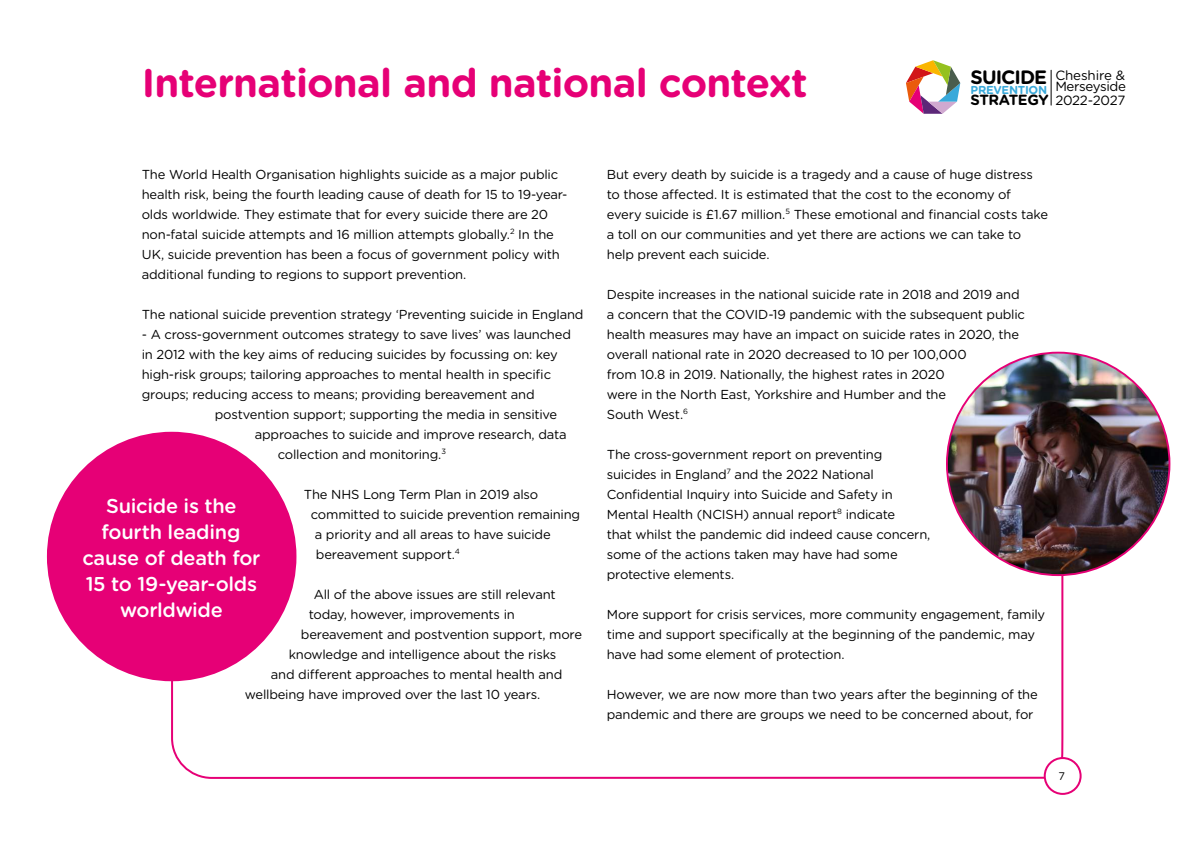
<style>
.page{position:relative;width:1191px;height:842px;background:#fff}
.page>*{position:absolute;margin:0;border:0;box-sizing:border-box;transform-origin:0 0}
.t1{font:700 40px "Gotham Rounded";letter-spacing:-.02em;color:#e60076}
.t2{font:500 20px/26px "Gotham Rounded";letter-spacing:-.015em;color:#fff;text-align:center}
.t3{font:700 19.4px "Gotham Rounded";letter-spacing:-.05em;color:#000}
.t4{font:700 14.8px "Gotham Rounded";letter-spacing:-.025em;color:#000}
.t5{font:13.4px/11.3px "Gotham Rounded";letter-spacing:-.025em;color:#000}
.t6{font:13px/20px "Gotham Rounded";letter-spacing:-.015em;color:#000}
.t7{font:700 11.5px "Gotham Rounded";letter-spacing:-.025em;color:#3aa9da}
.t8{font:11px "Gotham Rounded";color:#000}
</style>
<div class="page">
<svg style="left:170px;top:516px;width:894px;height:263px"></svg>
<div style="left:1044px;top:758px;width:36px;height:36px;background:#fff;border-radius:50%"></div>
<div style="left:1043px;top:757px;width:38px;height:38px;border:2px solid #e60076;border-radius:50%"></div>
<hr style="left:1050px;top:70px;width:1px;height:35px;background:#000">
<svg style="left:906px;top:60px;width:54px;height:54px"></svg>
<div style="left:48px;top:433px;width:247px;height:247px;background:#e60076;border-radius:50%"></div>
<img style="left:947px;top:353px;width:222px;height:222px;border-radius:111px">
<h1 class="t1" style="left:142px;top:54px;width:667px">International and national context</h1>
<p class="t5" style="left:1055px;top:69px;width:72px">Cheshire &amp;<br>Merseyside</p>
<p class="t5" style="left:1055px;top:94px;width:71px">2022-2027</p>
<h3 class="t3" style="left:970px;top:63px;width:78px">SUICIDE</h3>
<p class="t7" style="left:970px;top:81px;width:78px">PREVENTION</p>
<p class="t4" style="left:970px;top:89px;width:79px">STRATEGY</p>
<p class="t6" style="left:142px;top:164px;width:427px">The World Health Organisation highlights suicide as a major public health risk, being the fourth leading cause of death for 15 to 19-year&shy;olds worldwide. They estimate that for every suicide there are 20 non-fatal suicide attempts and 16 million attempts globally.<sup>2</sup> In the UK, suicide prevention has been a focus of government policy with additional funding to regions to support prevention.</p>
<p class="t6" style="left:142px;top:304px;width:443px">The national suicide prevention strategy ‘Preventing suicide in England</p>
<p class="t6" style="left:142px;top:324px;width:431px">- A cross-government outcomes strategy to save lives’ was launched</p>
<p class="t6" style="left:142px;top:344px;width:417px">in 2012 with the key aims of reducing suicides by focussing on: key</p>
<p class="t6" style="left:142px;top:364px;width:411px">high-risk groups; tailoring approaches to mental health in specific</p>
<p class="t6" style="left:142px;top:384px;width:394px">groups; reducing access to means; providing bereavement and</p>
<p class="t6" style="left:215px;top:404px;width:344px">postvention support; supporting the media in sensitive</p>
<p class="t6" style="left:255px;top:424px;width:313px">approaches to suicide and improve research, data</p>
<p class="t6" style="left:278px;top:444px;width:170px">collection and monitoring.<sup>3</sup></p>
<p class="t6" style="left:304px;top:484px;width:236px">The NHS Long Term Plan in 2019 also</p>
<p class="t6" style="left:311px;top:504px;width:271px">committed to suicide prevention remaining</p>
<p class="t6" style="left:315px;top:524px;width:237px">a priority and all areas to have suicide</p>
<p class="t6" style="left:316px;top:544px;width:145px">bereavement support.<sup>4</sup></p>
<p class="t6" style="left:314px;top:584px;width:243px">All of the above issues are still relevant</p>
<p class="t6" style="left:309px;top:604px;width:207px">today, however, improvements in</p>
<p class="t6" style="left:301px;top:624px;width:283px">bereavement and postvention support, more</p>
<p class="t6" style="left:289px;top:644px;width:269px">knowledge and intelligence about the risks</p>
<p class="t6" style="left:271px;top:664px;width:293px">and different approaches to mental health and</p>
<p class="t6" style="left:245px;top:684px;width:297px">wellbeing have improved over the last 10 years.</p>
<h2 class="t2" style="left:82px;top:492px;width:180px">Suicide is the fourth leading cause of death for<br>15 to 19-year-olds worldwide</h2>
<p class="t6" style="left:607px;top:164px;width:443px">But every death by suicide is a tragedy and a cause of huge distress to those affected. It is estimated that the cost to the economy of every suicide is £1.67 million.<sup>5</sup> These emotional and financial costs take a toll on our communities and yet there are actions we can take to help prevent each suicide.</p>
<p class="t6" style="left:607px;top:284px;width:419px">Despite increases in the national suicide rate in 2018 and 2019 and a concern that the COVID-19 pandemic with the subsequent public health measures may have an impact on suicide rates in 2020, the overall national rate in 2020 decreased to 10 per 100,000<br>from 10.8 in 2019. Nationally, the highest rates in 2020<br>were in the North East, Yorkshire and Humber and the<br>South West.<sup>6</sup></p>
<p class="t6" style="left:607px;top:444px;width:325px">The cross-government report on preventing suicides in England<sup>7</sup> and the 2022 National Confidential Inquiry into Suicide and Safety in Mental Health (NCISH) annual report<sup>8</sup> indicate<br>that whilst the pandemic did indeed cause concern, some of the actions taken may have had some protective elements.</p>
<p class="t6" style="left:607px;top:604px;width:440px">More support for crisis services, more community engagement, family time and support specifically at the beginning of the pandemic, may have had some element of protection.</p>
<p class="t6" style="left:607px;top:684px;width:432px">However, we are now more than two years after the beginning of the pandemic and there are groups we need to be concerned about, for</p>
<p class="t8" style="left:1058px;top:769px;width:8px">7</p>
</div>
